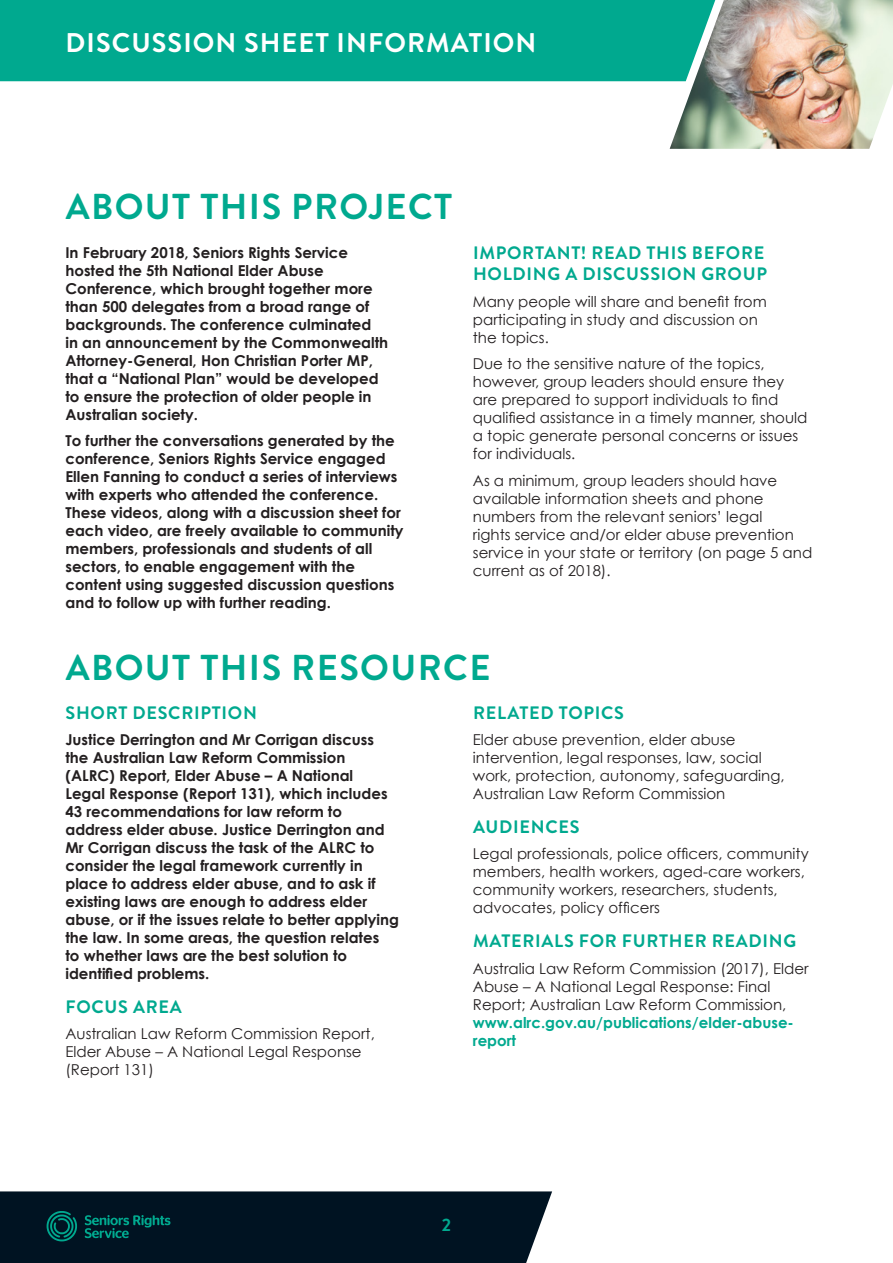
<style>
.page{position:relative;width:893px;height:1263px;background:#fff}
.page>*{position:absolute;margin:0;border:0;box-sizing:border-box;transform-origin:0 0}
.Heading_sub{font:700 36px "Brandon Grotesque";letter-spacing:.04em;color:#00a98f}
.headings{font:700 27px "Brandon Grotesque";letter-spacing:.04em;color:#fff}
.Subs{font:700 18px/21px "Brandon Grotesque";letter-spacing:.04em;color:#00a98f}
.Body_10_pt{font:15px/18px "Century Gothic";color:#231f20}
.Body_10_pt-2{font:700 15px/18px "Century Gothic";color:#231f20}
.Body_10_bold{font:700 15px/18px "Century Gothic";color:#231f20}
.s1{font-weight:700;color:#00a98f}
</style>
<div class="page">
<img style="left:670px;top:0;width:223px;height:149px">
<div style="left:0;top:0;width:725px;height:81px;background:#00a98f"></div>
<svg style="left:0;top:1191px;width:552px;height:72px;background:#071d2a"></svg>
<p class="headings" style="left:66px;top:24px;width:472px">DISCUSSION SHEET INFORMATION</p>
<p class="Heading_sub" style="left:66px;top:181px;width:388px">ABOUT THIS PROJECT</p>
<p class="Body_10_pt-2" style="left:65px;top:243px;width:324px">In February 2018, Seniors Rights Service hosted the 5th National Elder Abuse Conference, which brought together more than 500 delegates from a broad range of backgrounds. The conference culminated<br>in an announcement by the Commonwealth Attorney-General, Hon Christian Porter MP, that a “National Plan” would be developed to ensure the protection of older people in Australian society.</p>
<p class="Body_10_pt-2" style="left:65px;top:432px;width:340px">To further the conversations generated by the conference, Seniors Rights Service engaged Ellen Fanning to conduct a series of interviews with experts who attended the conference.<br>These videos, along with a discussion sheet for each video, are freely available to community members, professionals and students of all sectors, to enable engagement with the content using suggested discussion questions and to follow up with further reading.</p>
<p class="Subs" style="left:473px;top:243px;width:295px">IMPORTANT! READ THIS BEFORE<br>HOLDING A DISCUSSION GROUP</p>
<p class="Body_10_pt" style="left:473px;top:292px;width:295px">Many people will share and benefit from participating in study and discussion on the topics.</p>
<p class="Body_10_pt" style="left:473px;top:355px;width:336px">Due to the sensitive nature of the topics, however, group leaders should ensure they are prepared to support individuals to find qualified assistance in a timely manner, should a topic generate personal concerns or issues for individuals.</p>
<p class="Body_10_pt" style="left:473px;top:471px;width:341px">As a minimum, group leaders should have available information sheets and phone numbers from the relevant seniors’ legal<br>rights service and/or elder abuse prevention service in your state or territory (on page 5 and current as of 2018).</p>
<p class="Heading_sub" style="left:66px;top:642px;width:426px">ABOUT THIS RESOURCE</p>
<p class="Subs" style="left:66px;top:702px;width:193px">SHORT DESCRIPTION</p>
<p class="Body_10_bold" style="left:65px;top:730px;width:335px">Justice Derrington and Mr Corrigan discuss the Australian Law Reform Commission<br>(ALRC) Report, Elder Abuse – A National<br>Legal Response (Report 131), which includes 43 recommendations for law reform to address elder abuse. Justice Derrington and Mr Corrigan discuss the task of the ALRC to consider the legal framework currently in place to address elder abuse, and to ask if existing laws are enough to address elder abuse, or if the issues relate to better applying the law. In some areas, the question relates<br>to whether laws are the best solution to identified problems.</p>
<p class="Subs" style="left:66px;top:996px;width:118px">FOCUS AREA</p>
<p class="Body_10_pt" style="left:65px;top:1025px;width:311px">Australian Law Reform Commission Report,<br>Elder Abuse – A National Legal Response (Report 131)</p>
<p class="Subs" style="left:473px;top:702px;width:153px">RELATED TOPICS</p>
<p class="Body_10_pt" style="left:473px;top:730px;width:313px">Elder abuse prevention, elder abuse intervention, legal responses, law, social work, protection, autonomy, safeguarding, Australian Law Reform Commission</p>
<p class="Subs" style="left:473px;top:816px;width:108px">AUDIENCES</p>
<p class="Body_10_pt" style="left:473px;top:845px;width:337px">Legal professionals, police officers, community members, health workers, aged-care workers, community workers, researchers, students, advocates, policy officers</p>
<p class="Subs" style="left:473px;top:931px;width:325px">MATERIALS FOR FURTHER READING</p>
<p class="Body_10_pt" style="left:473px;top:959px;width:337px">Australia Law Reform Commission (2017), Elder Abuse – A National Legal Response: Final Report; Australian Law Reform Commission, <span class="s1">www.alrc.gov.au/publications/elder-abuse&shy;report</span></p>
<p class="Subs" style="left:442px;top:1215px;width:11px">2</p>
</div>
